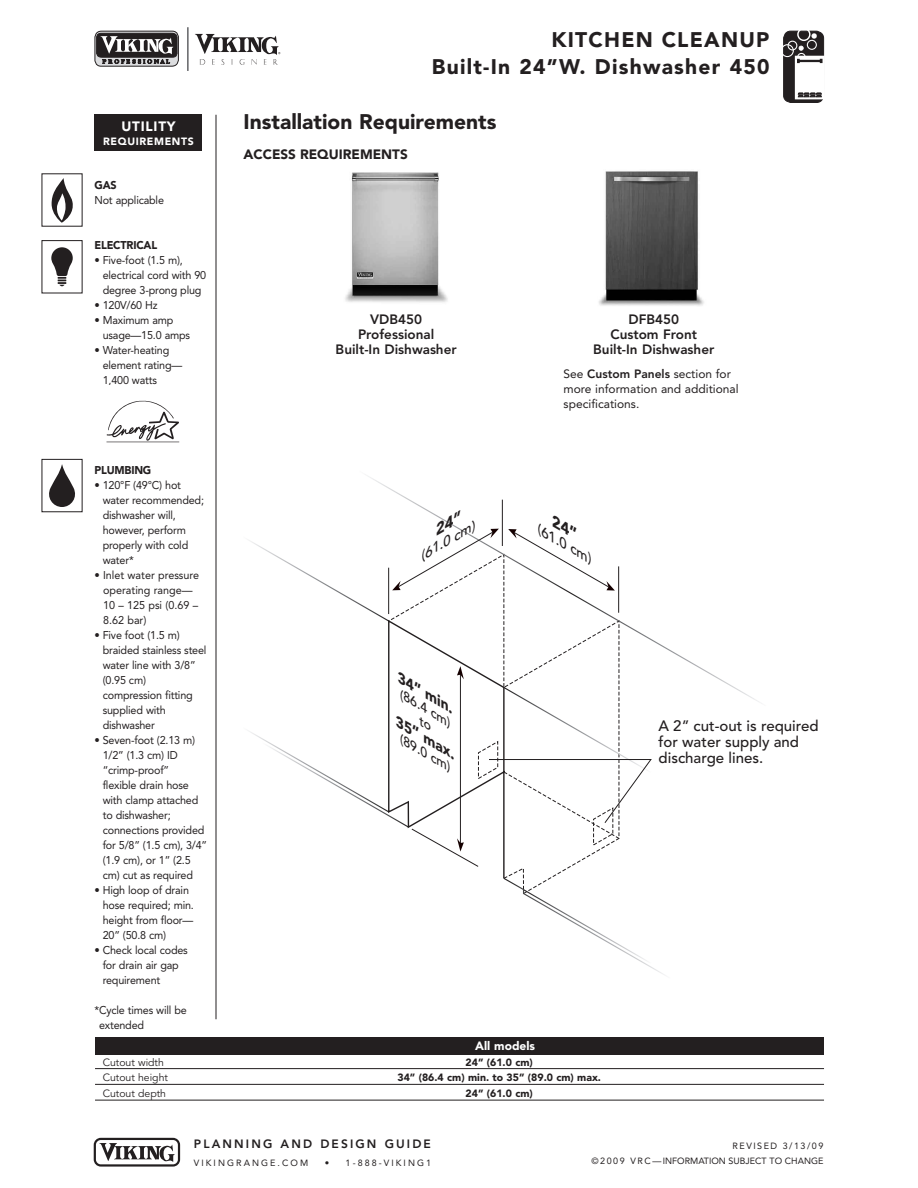
<style>
.page{position:relative;width:918px;height:1188px;background:#fff}
.page>*{position:absolute;margin:0;border:0;box-sizing:border-box;transform-origin:0 0}
.t1{font:900 21px/27px "Avenir";letter-spacing:.06em;color:#231f20;text-align:right}
.t2{font:900 21px "Avenir";color:#231f20}
.t3{font:500 15px/16px "Avenir";color:#231f20}
.t4{font:italic 900 13.8px "Avenir";color:#231f20;scale:1.15 1}
.t5{font:800 13.5px/15px "Avenir";color:#231f20;text-align:center}
.t6{font:900 13.5px "Avenir";color:#231f20}
.t7{font:900 13.5px "Avenir";letter-spacing:.06em;color:#fff}
.t8{font:italic 500 13.05px "Avenir";color:#231f20;scale:1.15 1}
.t9{font:italic 500 12.15px/26px "Avenir";color:#231f20;scale:1.15 1}
.t10{font:12px/15px "Avenir";color:#231f20}
.t11{font:800 12px "Avenir";letter-spacing:.175em;color:#231f20}
.t12{font:900 12px "Avenir";color:#fff}
.t13{font:11.25px/15px "Avenir";letter-spacing:-.015em;color:#231f20;scale:.96 1}
.t14{font:900 11.25px "Avenir";letter-spacing:-.02em;color:#231f20;scale:.96 1}
.t15{font:900 10.5px "Avenir";color:#231f20}
.t16{font:10.5px "Avenir";color:#231f20}
.t17{font:900 10.5px "Avenir";letter-spacing:.06em;color:#fff}
.t18{font:9px/15px "Avenir";color:#231f20;text-align:right}
.t19{font:9px "Avenir";letter-spacing:.23em;color:#231f20}
.s1{font-weight:800}
</style>
<div class="page">
<hr style="left:502px;top:500px;width:1px;height:46px;background:#231f20">
<hr style="left:216px;top:115px;width:1px;height:904px;background:#231f20">
<hr style="left:187px;top:27px;width:2px;height:44px;background:#6c6d70">
<svg style="left:195px;top:34px;width:85px;height:31px"></svg>
<svg style="left:95px;top:30px;width:84px;height:37px;background:#706e6f"></svg>
<svg style="left:94px;top:1138px;width:86px;height:29px"></svg>
<svg style="left:783px;top:30px;width:41px;height:73px"></svg>
<div style="left:94px;top:115px;width:108px;height:36px;background:#231f20"></div>
<svg style="left:49px;top:464px;width:26px;height:43px"></svg>
<div style="left:42px;top:459px;width:40px;height:53px;border:1px solid #231f20"></div>
<svg style="left:52px;top:178px;width:21px;height:45px"></svg>
<div style="left:95px;top:1037px;width:729px;height:17px;background:#231f20"></div>
<hr style="left:95px;top:1068px;width:729px;height:1px;background:#231f20">
<hr style="left:95px;top:1084px;width:729px;height:1px;background:#231f20">
<hr style="left:95px;top:1100px;width:729px;height:1px;background:#231f20">
<svg style="left:51px;top:247px;width:22px;height:39px"></svg>
<img style="left:345px;top:172px;width:103px;height:131px">
<img style="left:599px;top:171px;width:105px;height:135px">
<svg style="left:106px;top:400px;width:73px;height:43px"></svg>
<svg style="left:249px;top:510px;width:422px;height:465px"></svg>
<p class="t7" style="left:121px;top:121px;width:56px">UTILITY</p>
<p class="t17" style="left:103px;top:137px;width:92px">REQUIREMENTS</p>
<p class="t14" style="left:94px;top:180px;width:25px">GAS</p>
<p class="t13" style="left:94px;top:194px;width:74px">Not applicable</p>
<p class="t14" style="left:94px;top:240px;width:67px">ELECTRICAL</p>
<p class="t13" style="left:103px;top:254px;width:109px;text-indent:-8px">• Five-foot (1.5 m), electrical cord with 90 degree 3-prong plug</p>
<p class="t13" style="left:94px;top:299px;width:67px">• 120V/60 Hz</p>
<p class="t13" style="left:103px;top:314px;width:93px;text-indent:-8px">• Maximum amp usage—15.0 amps</p>
<p class="t13" style="left:103px;top:344px;width:84px;text-indent:-8px">• Water-heating element rating—<br>1,400 watts</p>
<p class="t14" style="left:94px;top:465px;width:61px">PLUMBING</p>
<p class="t13" style="left:103px;top:479px;width:107px;text-indent:-8px">• 120°F (49°C) hot water recommended; dishwasher will, however, perform properly with cold water*</p>
<p class="t13" style="left:103px;top:569px;width:102px;text-indent:-9px">• Inlet water pressure operating range—<br>10 – 125 psi (0.69 –<br>8.62 bar)</p>
<p class="t13" style="left:103px;top:629px;width:110px;text-indent:-8px">• Five foot (1.5 m) braided stainless steel water line with 3/8” (0.95 cm) compression fitting supplied with dishwasher</p>
<p class="t13" style="left:103px;top:734px;width:110px;text-indent:-8px">• Seven-foot (2.13 m)<br>1/2” (1.3 cm) ID “crimp-proof”<br>flexible drain hose with clamp attached to dishwasher; connections provided for 5/8” (1.5 cm), 3/4” (1.9 cm), or 1” (2.5 cm) cut as required</p>
<p class="t13" style="left:103px;top:884px;width:96px;text-indent:-8px">• High loop of drain hose required; min. height from floor—<br>20” (50.8 cm)</p>
<p class="t13" style="left:103px;top:944px;width:90px;text-indent:-8px">• Check local codes for drain air gap requirement</p>
<p class="t13" style="left:99px;top:1004px;width:93px;text-indent:-5px">*Cycle times will be extended</p>
<h1 class="t1" style="left:432px;top:28px;width:339px">KITCHEN CLEANUP<br>Built-In 24”W. Dishwasher 450</h1>
<h1 class="t2" style="left:244px;top:113px;width:254px">Installation Requirements</h1>
<p class="t6" style="left:244px;top:149px;width:166px">ACCESS REQUIREMENTS</p>
<p class="t5" style="left:336px;top:313px;width:123px">VDB450<br>Professional<br>Built-In Dishwasher</p>
<p class="t5" style="left:593px;top:313px;width:123px">DFB450<br>Custom Front<br>Built-In Dishwasher</p>
<p class="t8" style="left:417px;top:552px;width:55px;rotate:-30deg">(61.0 cm)</p>
<p class="t4" style="left:403px;top:673px;width:57px;rotate:30deg">34” min.</p>
<p class="t9" style="left:408px;top:685px;width:52px;rotate:30deg">(86.4 cm)</p>
<p class="t4" style="left:401px;top:717px;width:60px;rotate:30deg">35” max.</p>
<p class="t9" style="left:421px;top:707px;width:52px;text-indent:7px;rotate:30deg">to<br>(89.0 cm)</p>
<p class="t10" style="left:564px;top:367px;width:177px">See <span class="s1">Custom Panels</span> section for more information and additional specifications.</p>
<p class="t8" style="left:543px;top:525px;width:55px;rotate:30deg">(61.0 cm)</p>
<h2 class="t3" style="left:659px;top:719px;width:162px">A 2” cut-out is required for water supply and discharge lines.</h2>
<p class="t12" style="left:475px;top:1041px;width:61px">All models</p>
<p class="t16" style="left:103px;top:1058px;width:63px">Cutout width</p>
<p class="t15" style="left:466px;top:1058px;width:69px">24” (61.0 cm)</p>
<p class="t16" style="left:103px;top:1073px;width:67px">Cutout height</p>
<p class="t15" style="left:397px;top:1073px;width:205px">34” (86.4 cm) min. to 35” (89.0 cm) max.</p>
<p class="t16" style="left:103px;top:1089px;width:65px">Cutout depth</p>
<p class="t15" style="left:466px;top:1089px;width:69px">24” (61.0 cm)</p>
<p class="t11" style="left:194px;top:1139px;width:238px">PLANNING AND DESIGN GUIDE</p>
<p class="t19" style="left:194px;top:1159px;width:116px">VIKINGRANGE.COM</p>
<p class="t19" style="left:325px;top:1159px;width:108px">• 1-888-VIKING1</p>
<p class="t18" style="left:592px;top:1139px;width:233px">REVISED 3/13/09<br>© 2 0 0 9 V R C — INFORMATION SUBJECT TO CHANGE</p>
</div>
